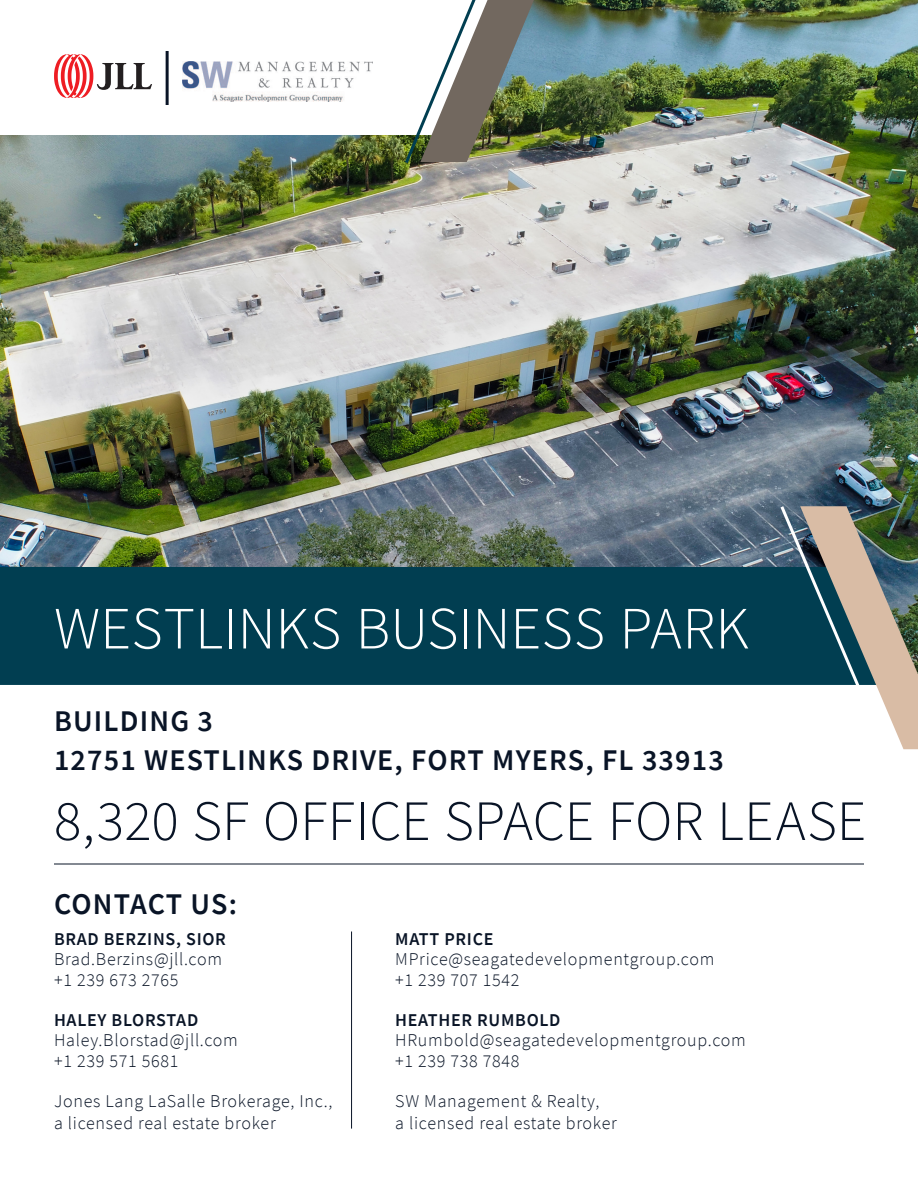
<style>
.page{position:relative;width:918px;height:1188px;background:#fff}
.page>*{position:absolute;margin:0;border:0;box-sizing:border-box;transform-origin:0 0}
.Main_Header{font:300 60px "Source Sans Pro";color:#fff}
.Main_Header-2{font:300 57px "Source Sans Pro";letter-spacing:.005em;color:#091426}
.t1{font:600 30px "Source Sans Pro";letter-spacing:.04em;color:#091426}
.Broker_contact_Info{font:300 18px/21.6px "Source Sans Pro";letter-spacing:.04em;color:#091426}
.t2{font:600 18px "Source Sans Pro";letter-spacing:.04em;color:#091426}
</style>
<div class="page">
<img style="left:0;top:0;width:918px;height:567px">
<div style="left:0;top:567px;width:778px;height:118px;background:#013e51"></div>
<svg style="left:0;top:0;width:402px;height:135px"></svg>
<hr style="left:54px;top:864px;width:810px;height:1px;background:#091426">
<svg style="left:778px;top:503px;width:140px;height:246px"></svg>
<img style="left:402px;top:0;width:132px;height:166px">
<hr style="left:351px;top:932px;width:1px;height:197px;background:#091426">
<svg style="left:54px;top:54px;width:98px;height:44px"></svg>
<hr style="left:166px;top:51px;width:3px;height:54px;background:#091426">
<img style="left:182px;top:61px;width:191px;height:41px">
<p class="Main_Header" style="left:54px;top:592px;width:696px">WESTLINKS BUSINESS PARK</p>
<p class="t1" style="left:54px;top:702px;width:160px">BUILDING 3</p>
<p class="t1" style="left:54px;top:741px;width:671px">12751 WESTLINKS DRIVE, FORT MYERS, FL 33913</p>
<p class="Main_Header-2" style="left:54px;top:786px;width:814px">8,320 SF OFFICE SPACE FOR LEASE</p>
<p class="t1" style="left:54px;top:884px;width:184px">CONTACT US:</p>
<p class="t2" style="left:54px;top:927px;width:173px">BRAD BERZINS, SIOR</p>
<p class="Broker_contact_Info" style="left:54px;top:969px;width:126px">+1 239 673 2765</p>
<p class="Broker_contact_Info" style="left:54px;top:949px;width:170px">Brad.Berzins@jll.com</p>
<p class="t2" style="left:54px;top:1008px;width:146px">HALEY BLORSTAD</p>
<p class="Broker_contact_Info" style="left:54px;top:1050px;width:126px">+1 239 571 5681</p>
<p class="Broker_contact_Info" style="left:54px;top:1030px;width:185px">Haley.Blorstad@jll.com</p>
<p class="Broker_contact_Info" style="left:54px;top:1090px;width:280px">Jones Lang LaSalle Brokerage, Inc., a licensed real estate broker</p>
<p class="t2" style="left:395px;top:927px;width:100px">MATT PRICE</p>
<p class="Broker_contact_Info" style="left:395px;top:969px;width:126px">+1 239 707 1542</p>
<p class="Broker_contact_Info" style="left:395px;top:949px;width:321px">MPrice@seagatedevelopmentgroup.com</p>
<p class="t2" style="left:395px;top:1008px;width:167px">HEATHER RUMBOLD</p>
<p class="Broker_contact_Info" style="left:395px;top:1030px;width:352px">HRumbold@seagatedevelopmentgroup.com</p>
<p class="Broker_contact_Info" style="left:395px;top:1050px;width:126px">+1 239 738 7848</p>
<p class="Broker_contact_Info" style="left:395px;top:1090px;width:223px">SW Management &amp; Realty,<br>a licensed real estate broker</p>
</div>
